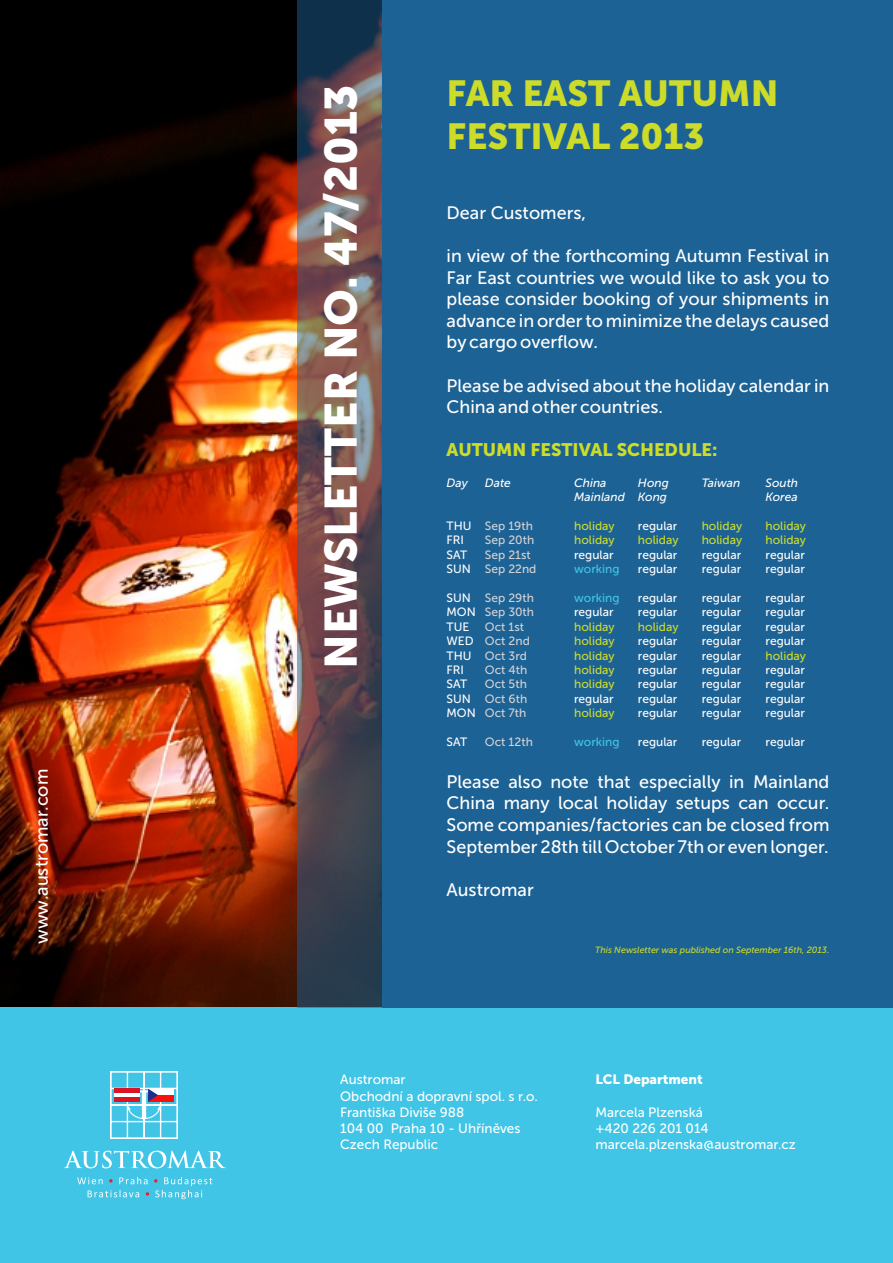
<style>
.page{position:relative;width:893px;height:1263px;background:#fff}
.page>*{position:absolute;margin:0;border:0;box-sizing:border-box;transform-origin:0 0}
.t1{font:700 45px "Museo Sans";color:#fff}
.t2{font:700 36px/43.2px "Museo Sans";color:#cddc28}
.t3{font:18px/21.6px "Museo Sans 500";color:#fff;text-align:justify}
.t4{font:700 18px "Museo Sans";color:#cddc28}
.t5{font:13.5px/16.2px "Museo Sans 500";color:#fff}
.t6{font:700 13.5px "Museo Sans";color:#fff}
.t7{font:12px/14.4px "Museo Sans 500";color:#fff}
.t8{font:12px/14.4px "Museo Sans 500";color:#cddc28}
.t9{font:12px/14.4px "Museo Sans 500";color:#d1d2d4}
.t10{font:italic 12px "Museo Sans 500";color:#fff}
.t11{font:12px "Museo Sans 500";color:#40c5e6}
.t12{font:italic 9px "Museo Sans 500";color:#cddc28}
</style>
<div class="page">
<img style="left:0;top:0;width:298px;height:1008px">
<div style="left:0;top:1008px;width:893px;height:255px;background:#40c5e6"></div>
<div style="left:383px;top:0;width:510px;height:1008px;background:#1d6295"></div>
<div style="left:298px;top:0;width:85px;height:1008px;background:#1d6295;opacity:.5"></div>
<svg style="left:111px;top:1071px;width:66px;height:67px"></svg>
<svg style="left:64px;top:1150px;width:162px;height:18px"></svg>
<svg style="left:77px;top:1177px;width:135px;height:22px"></svg>
<p class="t3" style="left:32px;top:944px;width:177px;rotate:-90deg">www.austromar.com</p>
<h1 class="t1" style="left:323px;top:669px;width:585px;rotate:-90deg">NEWSLETTER NO. 47/2013</h1>
<h2 class="t2" style="left:447px;top:76px;width:333px">FAR EAST AUTUMN<br>FESTIVAL 2013</h2>
<p class="t3" style="left:447px;top:204px;width:141px">Dear Customers,</p>
<p class="t3" style="left:447px;top:247px;width:384px">in view of the forthcoming Autumn Festival in Far East countries we would like to ask you to please consider booking of your shipments in advance in order to minimize the delays caused by cargo overflow.</p>
<p class="t3" style="left:447px;top:376px;width:384px">Please be advised about the holiday calendar in<br>China and other countries.</p>
<p class="t4" style="left:447px;top:443px;width:273px">AUTUMN FESTIVAL SCHEDULE:</p>
<p class="t10" style="left:447px;top:478px;width:23px">Day</p>
<p class="t10" style="left:485px;top:478px;width:28px">Date</p>
<p class="t10" style="left:574px;top:478px;width:34px">China</p>
<p class="t10" style="left:638px;top:478px;width:32px">Hong</p>
<p class="t10" style="left:702px;top:478px;width:40px">Taiwan</p>
<p class="t10" style="left:765px;top:478px;width:34px">South</p>
<p class="t10" style="left:574px;top:492px;width:94px">Mainland Kong</p>
<p class="t10" style="left:765px;top:492px;width:34px">Korea</p>
<p class="t7" style="left:447px;top:520px;width:26px">THU</p>
<p class="t7" style="left:638px;top:520px;width:41px">regular</p>
<p class="t7" style="left:447px;top:534px;width:22px">FRI<br>SAT</p>
<p class="t9" style="left:485px;top:520px;width:53px">Sep 19th<br>Sep 20th<br>Sep 21st<br>Sep 22nd</p>
<p class="t9" style="left:485px;top:592px;width:51px">Sep 29th<br>Sep 30th<br>Oct 1st<br>Oct 2nd<br>Oct 3rd<br>Oct 4th<br>Oct 5th<br>Oct 6th<br>Oct 7th</p>
<p class="t9" style="left:485px;top:736px;width:50px">Oct 12th</p>
<p class="t8" style="left:574px;top:520px;width:42px">holiday</p>
<p class="t8" style="left:702px;top:520px;width:42px">holiday</p>
<p class="t8" style="left:765px;top:520px;width:42px">holiday</p>
<p class="t8" style="left:574px;top:534px;width:42px">holiday</p>
<p class="t8" style="left:638px;top:534px;width:42px">holiday</p>
<p class="t8" style="left:702px;top:534px;width:42px">holiday</p>
<p class="t8" style="left:765px;top:534px;width:42px">holiday</p>
<p class="t7" style="left:574px;top:549px;width:41px">regular</p>
<p class="t7" style="left:638px;top:549px;width:41px">regular</p>
<p class="t7" style="left:702px;top:549px;width:41px">regular</p>
<p class="t7" style="left:765px;top:549px;width:41px">regular</p>
<p class="t7" style="left:447px;top:563px;width:26px">SUN</p>
<p class="t7" style="left:638px;top:563px;width:41px">regular</p>
<p class="t7" style="left:702px;top:563px;width:41px">regular</p>
<p class="t7" style="left:765px;top:563px;width:41px">regular</p>
<p class="t7" style="left:447px;top:592px;width:26px">SUN</p>
<p class="t7" style="left:638px;top:592px;width:41px">regular</p>
<p class="t7" style="left:702px;top:592px;width:41px">regular</p>
<p class="t7" style="left:765px;top:592px;width:41px">regular</p>
<p class="t7" style="left:447px;top:606px;width:31px">MON</p>
<p class="t7" style="left:574px;top:606px;width:41px">regular</p>
<p class="t7" style="left:638px;top:606px;width:41px">regular</p>
<p class="t7" style="left:702px;top:606px;width:41px">regular</p>
<p class="t7" style="left:765px;top:606px;width:41px">regular</p>
<p class="t7" style="left:447px;top:621px;width:24px">TUE</p>
<p class="t7" style="left:702px;top:621px;width:41px">regular</p>
<p class="t7" style="left:765px;top:621px;width:41px">regular</p>
<p class="t7" style="left:447px;top:635px;width:29px">WED</p>
<p class="t7" style="left:638px;top:635px;width:41px">regular</p>
<p class="t7" style="left:702px;top:635px;width:41px">regular</p>
<p class="t7" style="left:765px;top:635px;width:41px">regular</p>
<p class="t7" style="left:447px;top:649px;width:26px">THU</p>
<p class="t7" style="left:638px;top:649px;width:41px">regular</p>
<p class="t7" style="left:702px;top:649px;width:41px">regular</p>
<p class="t7" style="left:447px;top:664px;width:19px">FRI</p>
<p class="t7" style="left:638px;top:664px;width:41px">regular</p>
<p class="t7" style="left:702px;top:664px;width:41px">regular</p>
<p class="t7" style="left:765px;top:664px;width:41px">regular</p>
<p class="t7" style="left:447px;top:678px;width:22px">SAT</p>
<p class="t7" style="left:638px;top:678px;width:41px">regular</p>
<p class="t7" style="left:702px;top:678px;width:41px">regular</p>
<p class="t7" style="left:765px;top:678px;width:41px">regular</p>
<p class="t7" style="left:447px;top:693px;width:26px">SUN</p>
<p class="t7" style="left:574px;top:693px;width:41px">regular</p>
<p class="t7" style="left:638px;top:693px;width:41px">regular</p>
<p class="t7" style="left:702px;top:693px;width:41px">regular</p>
<p class="t7" style="left:765px;top:693px;width:41px">regular</p>
<p class="t7" style="left:447px;top:707px;width:31px">MON</p>
<p class="t7" style="left:638px;top:707px;width:41px">regular</p>
<p class="t7" style="left:702px;top:707px;width:41px">regular</p>
<p class="t7" style="left:765px;top:707px;width:41px">regular</p>
<p class="t7" style="left:447px;top:736px;width:22px">SAT</p>
<p class="t7" style="left:638px;top:736px;width:41px">regular</p>
<p class="t7" style="left:702px;top:736px;width:41px">regular</p>
<p class="t7" style="left:765px;top:736px;width:41px">regular</p>
<p class="t3" style="left:447px;top:772px;width:384px">Please also note that especially in Mainland China many local holiday setups can occur.<br>Some companies/factories can be closed from September 28th till October 7th or even longer.</p>
<p class="t3" style="left:447px;top:880px;width:89px">Austromar</p>
<p class="t11" style="left:574px;top:564px;width:47px">working</p>
<p class="t11" style="left:574px;top:593px;width:47px">working</p>
<p class="t8" style="left:574px;top:621px;width:42px">holiday</p>
<p class="t8" style="left:638px;top:621px;width:42px">holiday</p>
<p class="t8" style="left:574px;top:635px;width:42px">holiday holiday</p>
<p class="t8" style="left:765px;top:649px;width:42px">holiday</p>
<p class="t8" style="left:574px;top:664px;width:42px">holiday holiday</p>
<p class="t8" style="left:574px;top:707px;width:42px">holiday</p>
<p class="t11" style="left:574px;top:737px;width:47px">working</p>
<p class="t12" style="left:595px;top:946px;width:236px">This Newsletter was published on September 16th, 2013.</p>
<p class="t5" style="left:340px;top:1073px;width:199px">Austromar<br>Obchodní a dopravní spol. s r.o.<br>Františka Diviše 988<br>104 00 Praha 10 - Uhříněves<br>Czech Republic</p>
<p class="t6" style="left:595px;top:1074px;width:109px">LCL Department</p>
<p class="t5" style="left:595px;top:1105px;width:202px">Marcela Plzenská<br>+420 226 201 014 marcela.plzenska@austromar.cz</p>
</div>
